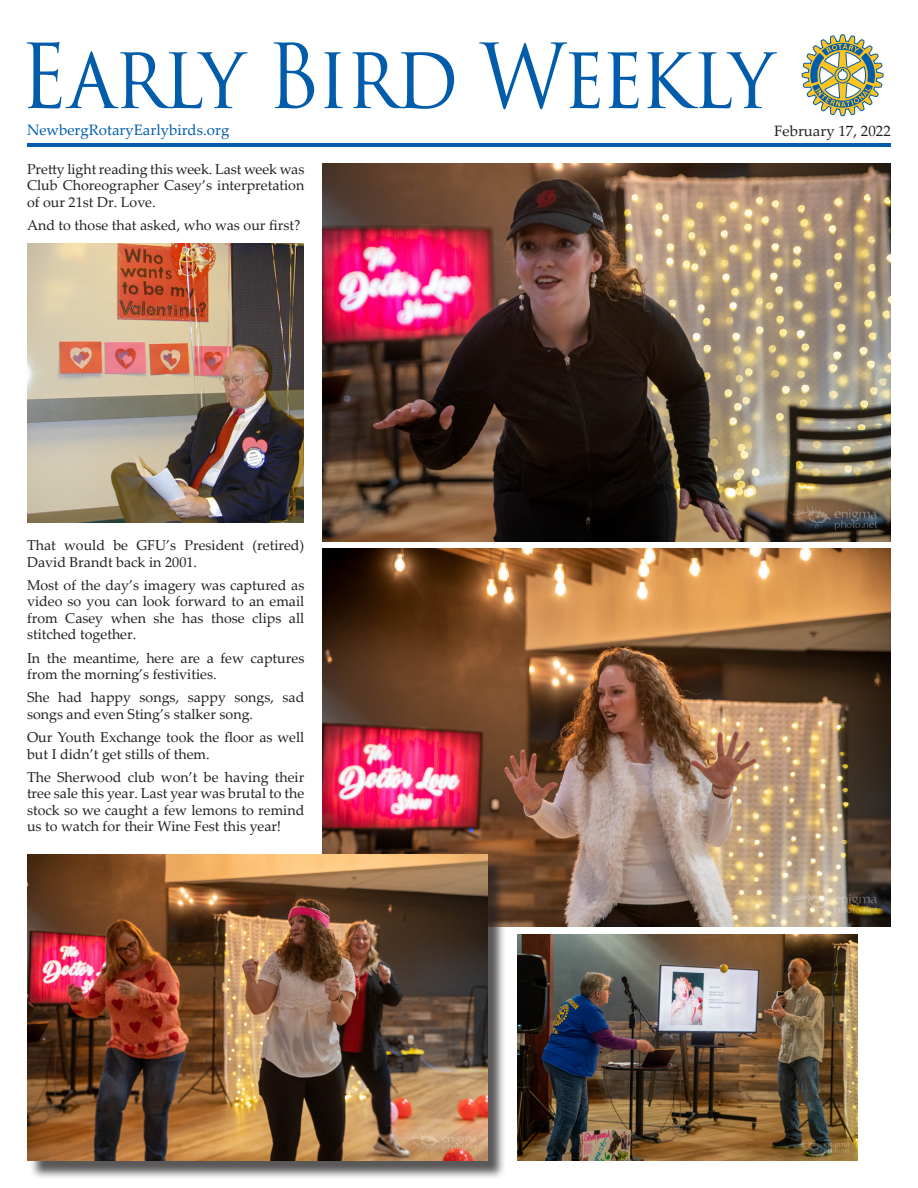
<style>
.page{position:relative;width:918px;height:1188px;background:#fff}
.page>*{position:absolute;margin:0;border:0;box-sizing:border-box;transform-origin:0 0}
.t1{font:87.15px "Trajan Pro 3";letter-spacing:-.045em;color:#015dab;scale:.9 1}
.t2{font:15px "Palatino Linotype";color:#015dab}
.t3{font:15px "Palatino Linotype";color:#231f20}
.t4{font:14.25px/16.5px "Palatino Linotype";color:#231f20}
</style>
<div class="page">
<hr style="left:27px;top:143px;width:864px;height:4px;background:#015dab">
<svg style="left:802px;top:34px;width:82px;height:82px"></svg>
<img style="left:27px;top:243px;width:277px;height:280px">
<img style="left:517px;top:935px;width:340px;height:226px">
<img style="left:323px;top:548px;width:568px;height:379px">
<img style="left:323px;top:163px;width:568px;height:378px">
<div style="left:29px;top:857px;width:477px;height:322px;background:#231f20;opacity:.75"></div>
<img style="left:27px;top:855px;width:460px;height:306px">
<p class="t1" style="left:20px;top:17px;width:840px">Early Bird Weekly</p>
<p class="t2" style="left:27px;top:119px;width:204px">NewbergRotaryEarlybirds.org</p>
<p class="t3" style="left:774px;top:121px;width:118px">February 17, 2022</p>
<p class="t4" style="left:27px;top:160px;width:279px;text-align:justify">Pretty light reading this week. Last week was Club Choreographer Casey’s interpretation of our 21st Dr. Love.</p>
<p class="t4" style="left:27px;top:216px;width:275px">And to those that asked, who was our first?</p>
<p class="t4" style="left:27px;top:537px;width:279px">That would be GFU’s President (retired)<br>David Brandt back in 2001.</p>
<p class="t4" style="left:27px;top:576px;width:279px;text-align:justify">Most of the day’s imagery was captured as video so you can look forward to an email from Casey when she has those clips all stitched together.</p>
<p class="t4" style="left:27px;top:649px;width:279px">In the meantime, here are a few captures from the morning’s festivities.</p>
<p class="t4" style="left:27px;top:689px;width:279px">She had happy songs, sappy songs, sad songs and even Sting’s stalker song.</p>
<p class="t4" style="left:27px;top:729px;width:279px">Our Youth Exchange took the floor as well but I didn’t get stills of them.</p>
<p class="t4" style="left:27px;top:768px;width:279px;text-align:justify">The Sherwood club won’t be having their tree sale this year. Last year was brutal to the stock so we caught a few lemons to remind us to watch for their Wine Fest this year!</p>
</div>
